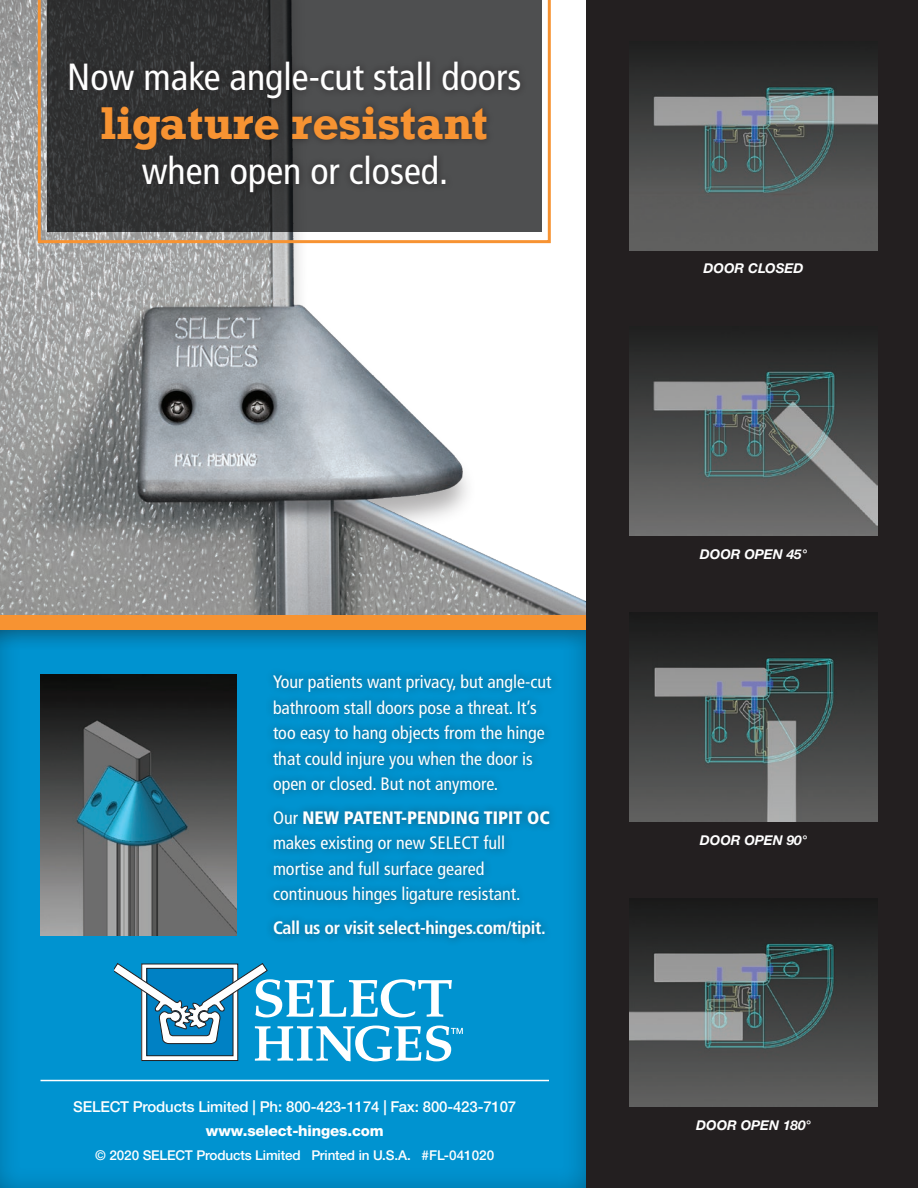
<style>
.page{position:relative;width:918px;height:1188px;background:#fff}
.page>*{position:absolute;margin:0;border:0;box-sizing:border-box;transform-origin:0 0}
.t1{font:700 43.2px "Rockwell";color:#f79332}
.t2{font:condensed 37.8px "Frutiger";color:#fff}
.t3{font:condensed 18px/25.5px "Frutiger";color:#fff}
.t4{font:700 condensed 18px "Frutiger";letter-spacing:-.02em;color:#fff}
.t5{font:500 15px "Helvetica Neue LTW1 G";letter-spacing:-.01em;color:#fff}
.t6{font:800 15px "Helvetica Neue LTW1 G";letter-spacing:-.01em;color:#fff}
.t7{font:500 13.5px "Helvetica Neue LTW1 G";letter-spacing:-.01em;color:#fff}
.t8{font:italic 700 13.5px "Helvetica Neue LTW1 G";color:#fff}
.s1{font-weight:900}
</style>
<div class="page">
<div style="left:0;top:601px;width:611px;height:587px;background:#231f20;opacity:.7"></div>
<div style="left:0;top:0;width:602px;height:651px;background:#231f20;opacity:.35"></div>
<img style="left:0;top:0;width:586px;height:616px">
<svg style="left:114px;top:963px;width:349px;height:98px"></svg>
<div style="left:0;top:616px;width:586px;height:14px;background:#f79332"></div>
<img style="left:40px;top:675px;width:196px;height:261px">
<svg style="left:38px;top:0;width:513px;height:243px;background:#5a5652"></svg>
<div style="left:62px;top:55px;width:465px;height:144px;background:#231f20;opacity:.75"></div>
<div style="left:265px;top:667px;width:295px;height:280px;background:#231f20;opacity:.5"></div>
<hr style="left:40px;top:1080px;width:509px;height:1px;background:#fff">
<div style="left:586px;top:0;width:332px;height:1188px;background:#231f20"></div>
<img style="left:630px;top:66px;width:248px;height:184px">
<img style="left:630px;top:351px;width:248px;height:185px">
<img style="left:630px;top:943px;width:248px;height:164px">
<img style="left:630px;top:612px;width:248px;height:209px">
<h2 class="t2" style="left:67px;top:55px;width:456px">Now make angle-cut stall doors</h2>
<h1 class="t1" style="left:101px;top:95px;width:389px">ligature resistant</h1>
<h2 class="t2" style="left:142px;top:149px;width:308px">when open or closed.</h2>
<p class="t3" style="left:273px;top:669px;width:280px">Your patients want privacy, but angle-cut bathroom stall doors pose a threat. It’s too easy to hang objects from the hinge that could injure you when the door is open or closed. But not anymore.</p>
<p class="t3" style="left:273px;top:805px;width:278px">Our <span class="s1">NEW PATENT-PENDING TIPIT OC </span>makes existing or new SELECT full mortise and full surface geared continuous hinges ligature resistant.</p>
<p class="t4" style="left:273px;top:917px;width:274px">Call us or visit select-hinges.com/tipit.</p>
<p class="t5" style="left:73px;top:1097px;width:445px">SELECT Products Limited | Ph: 800-423-1174 | Fax: 800-423-7107</p>
<p class="t6" style="left:206px;top:1122px;width:179px">www.select-hinges.com</p>
<p class="t7" style="left:95px;top:1147px;width:400px">© 2020 SELECT Products Limited Printed in U.S.A. #FL-041020</p>
<p class="t8" style="left:704px;top:260px;width:101px">DOOR CLOSED</p>
<p class="t8" style="left:700px;top:546px;width:109px">DOOR OPEN 45°</p>
<p class="t8" style="left:700px;top:831px;width:109px">DOOR OPEN 90°</p>
<p class="t8" style="left:696px;top:1117px;width:116px">DOOR OPEN 180°</p>
</div>
